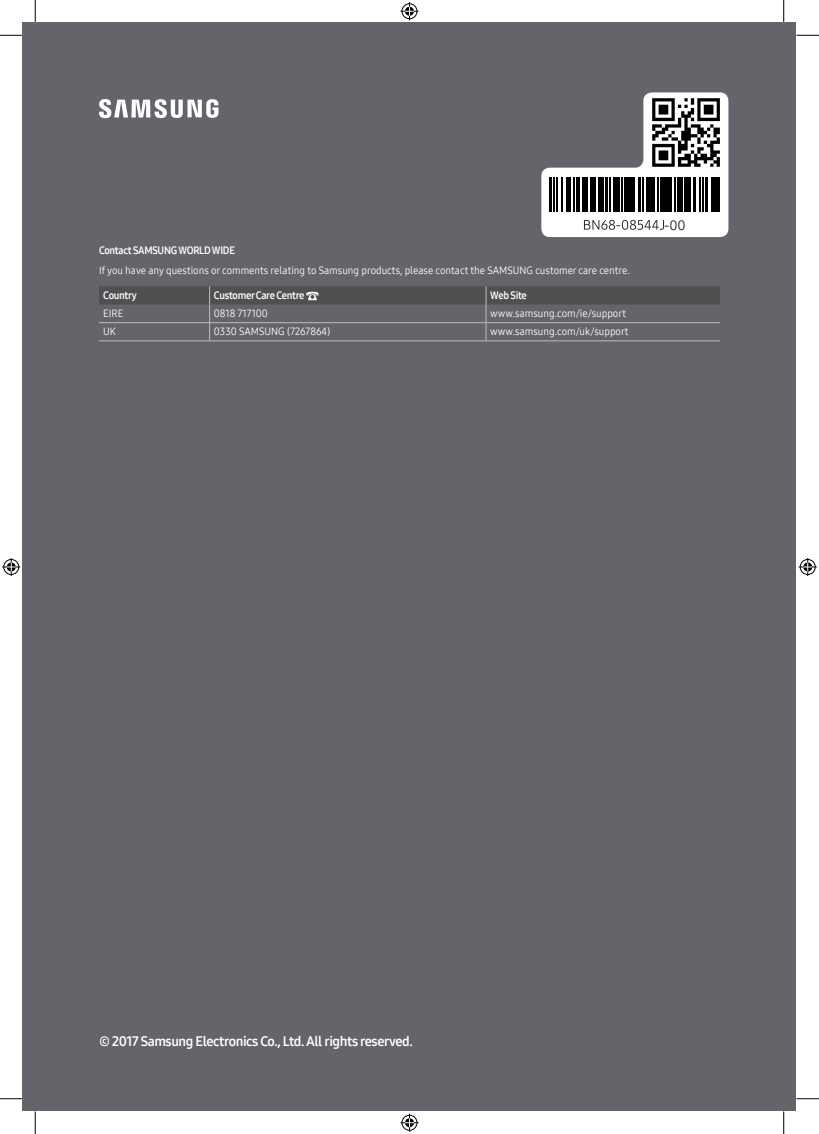
<style>
.page{position:relative;width:819px;height:1134px;background:#fff}
.page>*{position:absolute;margin:0;border:0;box-sizing:border-box;transform-origin:0 0}
.t1{font:13.5px "Samsung One 700";letter-spacing:-.03em;color:#fff}
.t2{font:13.5px "Samsung One 400";color:#231f20}
.t3{font:10.5px "Samsung One 400";color:#fff;scale:.95 1}
.t4{font:10.5px "Samsung One 700";letter-spacing:-.03em;color:#fff;scale:.95 1}
</style>
<div class="page">
<div style="left:22px;top:22px;width:774px;height:1089px;background:#64656a"></div>
<svg style="left:99px;top:99px;width:119px;height:19px"></svg>
<svg style="left:99px;top:286px;width:621px;height:55px"></svg>
<svg style="left:541px;top:92px;width:187px;height:145px"></svg>
<svg style="left:0;top:35px;width:22px;height:1px"></svg>
<svg style="left:796px;top:35px;width:23px;height:1px"></svg>
<svg style="left:0;top:1098px;width:22px;height:1px"></svg>
<svg style="left:796px;top:1098px;width:23px;height:1px"></svg>
<svg style="left:35px;top:0;width:1px;height:22px"></svg>
<svg style="left:35px;top:1111px;width:1px;height:23px"></svg>
<svg style="left:783px;top:0;width:1px;height:22px"></svg>
<svg style="left:783px;top:1111px;width:1px;height:23px"></svg>
<svg style="left:400px;top:2px;width:18px;height:18px"></svg>
<svg style="left:400px;top:1113px;width:18px;height:18px"></svg>
<svg style="left:2px;top:558px;width:18px;height:18px"></svg>
<svg style="left:799px;top:558px;width:18px;height:18px"></svg>
<p class="t4" style="left:99px;top:243px;width:145px">Contact SAMSUNG WORLD WIDE</p>
<p class="t3" style="left:99px;top:263px;width:560px">If you have any questions or comments relating to Samsung products, please contact the SAMSUNG customer care centre.</p>
<p class="t4" style="left:103px;top:288px;width:37px">Country</p>
<p class="t4" style="left:214px;top:288px;width:97px">Customer Care Centre</p>
<p class="t4" style="left:490px;top:288px;width:40px">Web Site</p>
<p class="t3" style="left:103px;top:306px;width:23px">EIRE</p>
<p class="t3" style="left:214px;top:306px;width:58px">0818 717100</p>
<p class="t3" style="left:490px;top:306px;width:144px">www.samsung.com/ie/support</p>
<p class="t3" style="left:103px;top:324px;width:15px">UK</p>
<p class="t3" style="left:214px;top:324px;width:124px">0330 SAMSUNG (7267864)</p>
<p class="t3" style="left:490px;top:324px;width:147px">www.samsung.com/uk/support</p>
<p class="t2" style="left:664px;top:216px;width:23px">-00</p>
<p class="t1" style="left:99px;top:1032px;width:315px">© 2017 Samsung Electronics Co., Ltd. All rights reserved.</p>
</div>
